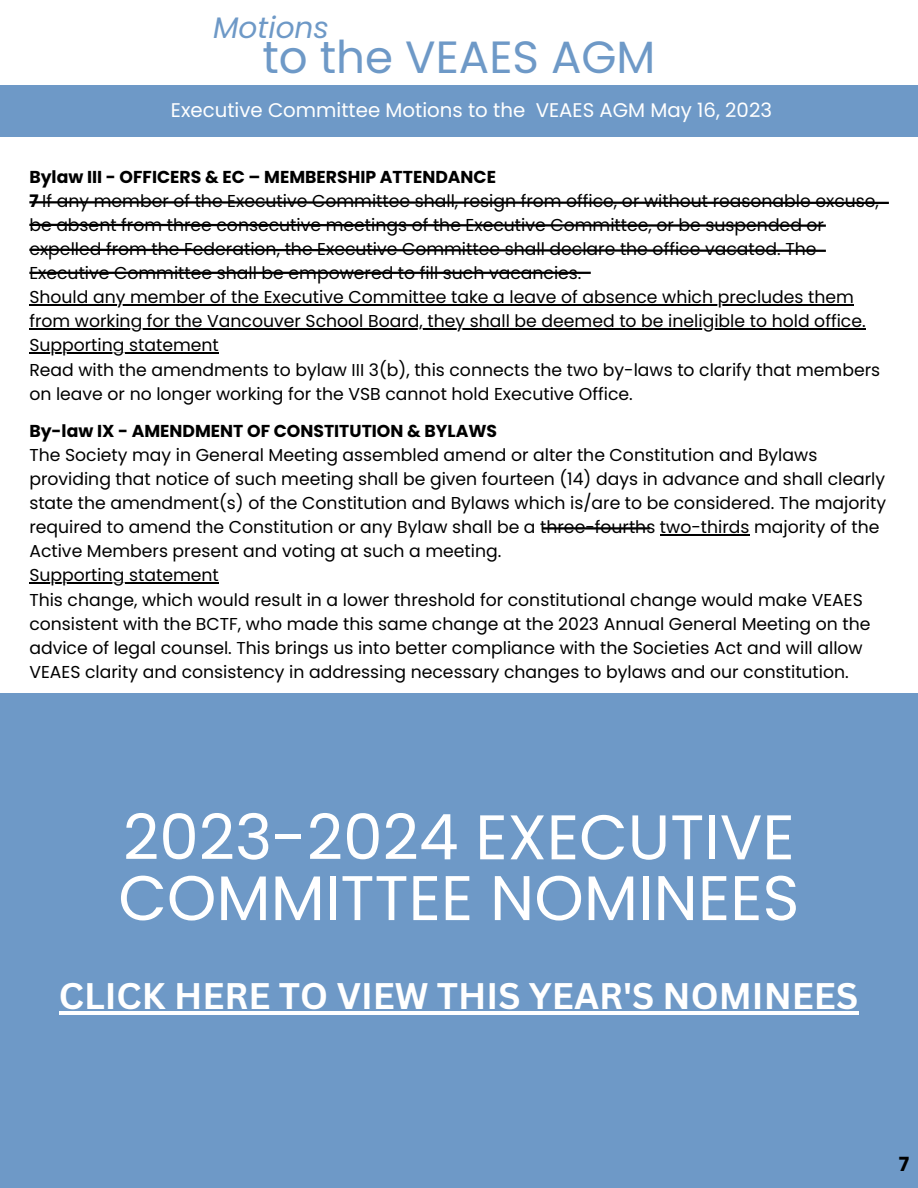
<style>
.page{position:relative;width:918px;height:1188px;background:#fff}
.page>*{position:absolute;margin:0;border:0;box-sizing:border-box;transform-origin:0 0}
.t1{font:63px/60.8px "Poppins";color:#fff}
.t2{font:45.15px "Poppins";color:#6e99c7}
.t3{font:700 36px "Canva Sans";color:#fff}
.t4{font:italic 29.7px "Poppins";color:#6e99c7}
.t5{font:19.8px "Poppins";color:#fff}
.t6{font:700 19.5px "Poppins";color:#000}
.t7{font:17.25px/24px "Poppins";color:#000}
.t8{font:700 17.25px "Poppins";color:#000}
.s1{font-weight:700}
</style>
<div class="page">
<div style="left:0;top:85px;width:917px;height:51px;background:#6e99c7"></div>
<div style="left:0;top:694px;width:917px;height:494px;background:#6e99c7"></div>
<hr style="left:29px;top:304px;width:825px;height:2px;background:#000">
<hr style="left:29px;top:328px;width:837px;height:2px;background:#000">
<hr style="left:29px;top:352px;width:190px;height:2px;background:#000">
<hr style="left:660px;top:534px;width:90px;height:2px;background:#000">
<hr style="left:29px;top:582px;width:190px;height:2px;background:#000">
<svg style="left:29px;top:248px;width:797px;height:4px"></svg>
<svg style="left:29px;top:201px;width:860px;height:3px;background:#3f3f3f"></svg>
<svg style="left:29px;top:223px;width:797px;height:4px"></svg>
<hr style="left:29px;top:272px;width:562px;height:2px;background:#000">
<hr style="left:543px;top:527px;width:107px;height:3px;background:#000">
<hr style="left:59px;top:1011px;width:800px;height:4px;background:#fff">
<h3 class="t4" style="left:213px;top:7px;width:117px">Motions</h3>
<h2 class="t2" style="left:263px;top:25px;width:394px">to the VEAES AGM</h2>
<p class="t5" style="left:171px;top:97px;width:603px">Executive Committee Motions to the VEAES AGM May 16, 2023</p>
<p class="t7" style="left:29px;top:165px;width:852px"><span class="s1">Bylaw III - OFFICERS &amp; EC – MEMBERSHIP ATTENDANCE<br>7</span> If any member of the Executive Committee shall, resign from office, or without reasonable excuse, be absent from three consecutive meetings of the Executive Committee, or be suspended or expelled from the Federation, the Executive Committee shall declare the office vacated. The Executive Committee shall be empowered to fill such vacancies.<br>Should any member of the Executive Committee take a leave of absence which precludes them from working for the Vancouver School Board, they shall be deemed to be ineligible to hold office.<br>Supporting statement<br>Read with the amendments to bylaw III 3(b), this connects the two by-laws to clarify that members on leave or no longer working for the VSB cannot hold Executive Office.</p>
<p class="t8" style="left:29px;top:419px;width:469px">By-law IX - AMENDMENT OF CONSTITUTION &amp; BYLAWS</p>
<p class="t7" style="left:29px;top:443px;width:858px">The Society may in General Meeting assembled amend or alter the Constitution and Bylaws providing that notice of such meeting shall be given fourteen (14) days in advance and shall clearly state the amendment(s) of the Constitution and Bylaws which is/are to be considered. The majority required to amend the Constitution or any Bylaw shall be a three-fourths two-thirds majority of the Active Members present and voting at such a meeting.<br>Supporting statement<br>This change, which would result in a lower threshold for constitutional change would make VEAES consistent with the BCTF, who made this same change at the 2023 Annual General Meeting on the advice of legal counsel. This brings us into better compliance with the Societies Act and will allow VEAES clarity and consistency in addressing necessary changes to bylaws and our constitution.</p>
<h1 class="t1" style="left:118px;top:807px;width:683px">2023-2024 EXECUTIVE<br>COMMITTEE NOMINEES</h1>
<h3 class="t3" style="left:59px;top:970px;width:801px">CLICK HERE TO VIEW THIS YEAR'S NOMINEES</h3>
<p class="t6" style="left:899px;top:1151px;width:12px">7</p>
</div>
